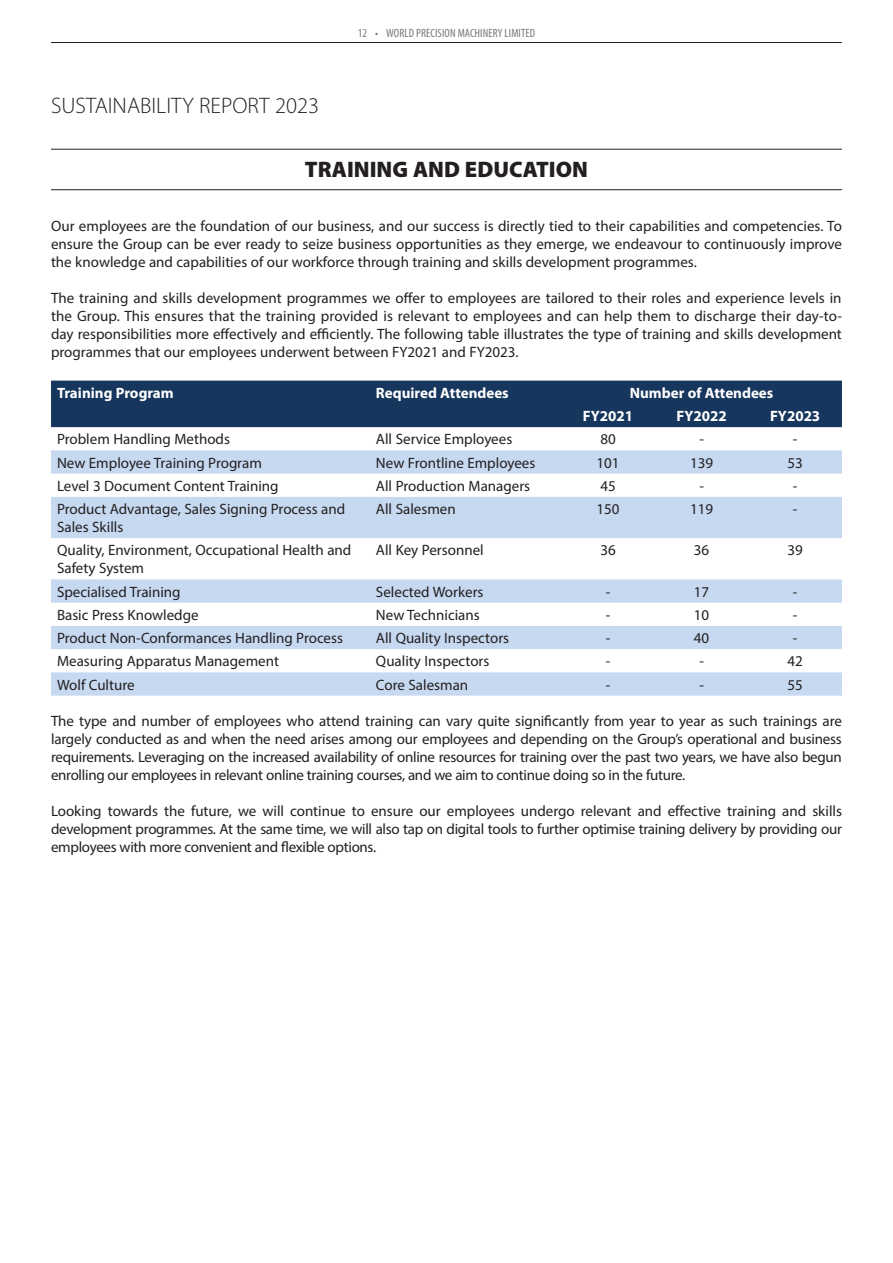
<style>
.page{position:relative;width:893px;height:1263px;background:#fff}
.page>*{position:absolute;margin:0;border:0;box-sizing:border-box;transform-origin:0 0}
.t1{font:300 22.5px "Myriad Pro";color:#231f20}
.Body_Text{font:900 22.5px "Myriad Pro";color:#231f20}
.Body_Text-2{font:15px/18px "Myriad Pro";color:#231f20;text-align:justify}
.Body_Text-3{font:700 15px "Myriad Pro";color:#fff}
.t2{font:condensed 12px "Myriad Pro";letter-spacing:.01em;color:#76787b}
</style>
<div class="page">
<hr style="left:51px;top:42px;width:791px;height:1px;background:#231f20">
<hr style="left:51px;top:149px;width:791px;height:1px;background:#231f20">
<hr style="left:51px;top:189px;width:791px;height:1px;background:#231f20">
<div style="left:51px;top:381px;width:791px;height:46px;background:#17365d"></div>
<svg style="left:51px;top:450px;width:791px;height:246px;fill:#c6d9f1"></svg>
<h1 class="t1" style="left:51px;top:92px;width:269px">SUSTAINABILITY REPORT 2023</h1>
<p class="t2" style="left:358px;top:25px;width:179px">12 • WORLD PRECISION MACHINERY LIMITED</p>
<p class="Body_Text" style="left:305px;top:154px;width:285px">TRAINING AND EDUCATION</p>
<p class="Body_Text-2" style="left:51px;top:216px;width:792px">Our employees are the foundation of our business, and our success is directly tied to their capabilities and competencies. To ensure the Group can be ever ready to seize business opportunities as they emerge, we endeavour to continuously improve the knowledge and capabilities of our workforce through training and skills development programmes.</p>
<p class="Body_Text-2" style="left:51px;top:288px;width:792px">The training and skills development programmes we offer to employees are tailored to their roles and experience levels in the Group. This ensures that the training provided is relevant to employees and can help them to discharge their day-to&shy;day responsibilities more effectively and efficiently. The following table illustrates the type of training and skills development programmes that our employees underwent between FY2021 and FY2023.</p>
<p class="Body_Text-3" style="left:57px;top:383px;width:118px">Training Program</p>
<p class="Body_Text-3" style="left:376px;top:383px;width:134px">Required Attendees</p>
<p class="Body_Text-3" style="left:630px;top:383px;width:145px">Number of Attendees</p>
<p class="Body_Text-3" style="left:583px;top:406px;width:52px">FY2021</p>
<p class="Body_Text-3" style="left:676px;top:406px;width:52px">FY2022</p>
<p class="Body_Text-3" style="left:770px;top:406px;width:52px">FY2023</p>
<p class="Body_Text-2" style="left:57px;top:430px;width:174px">Problem Handling Methods</p>
<p class="Body_Text-2" style="left:376px;top:430px;width:138px">All Service Employees</p>
<p class="Body_Text-2" style="left:600px;top:430px;width:17px">80</p>
<p class="Body_Text-2" style="left:699px;top:430px;width:6px">-</p>
<p class="Body_Text-2" style="left:793px;top:430px;width:6px">-</p>
<p class="Body_Text-2" style="left:57px;top:453px;width:206px">New Employee Training Program</p>
<p class="Body_Text-2" style="left:376px;top:453px;width:161px">New Frontline Employees</p>
<p class="Body_Text-2" style="left:596px;top:453px;width:25px">101</p>
<p class="Body_Text-2" style="left:690px;top:453px;width:25px">139</p>
<p class="Body_Text-2" style="left:787px;top:453px;width:17px">53</p>
<p class="Body_Text-2" style="left:57px;top:477px;width:223px">Level 3 Document Content Training</p>
<p class="Body_Text-2" style="left:376px;top:477px;width:156px">All Production Managers</p>
<p class="Body_Text-2" style="left:600px;top:477px;width:17px">45</p>
<p class="Body_Text-2" style="left:699px;top:477px;width:6px">-</p>
<p class="Body_Text-2" style="left:793px;top:477px;width:6px">-</p>
<p class="Body_Text-2" style="left:57px;top:500px;width:290px">Product Advantage, Sales Signing Process and<br>Sales Skills</p>
<p class="Body_Text-2" style="left:376px;top:500px;width:81px">All Salesmen</p>
<p class="Body_Text-2" style="left:596px;top:500px;width:25px">150</p>
<p class="Body_Text-2" style="left:690px;top:500px;width:25px">119</p>
<p class="Body_Text-2" style="left:793px;top:500px;width:6px">-</p>
<p class="Body_Text-2" style="left:57px;top:541px;width:296px">Quality, Environment, Occupational Health and<br>Safety System</p>
<p class="Body_Text-2" style="left:376px;top:541px;width:109px">All Key Personnel</p>
<p class="Body_Text-2" style="left:600px;top:541px;width:17px">36</p>
<p class="Body_Text-2" style="left:694px;top:541px;width:17px">36</p>
<p class="Body_Text-2" style="left:787px;top:541px;width:17px">39</p>
<p class="Body_Text-2" style="left:57px;top:582px;width:125px">Specialised Training</p>
<p class="Body_Text-2" style="left:376px;top:582px;width:109px">Selected Workers</p>
<p class="Body_Text-2" style="left:606px;top:582px;width:6px">-</p>
<p class="Body_Text-2" style="left:694px;top:582px;width:17px">17</p>
<p class="Body_Text-2" style="left:793px;top:582px;width:6px">-</p>
<p class="Body_Text-2" style="left:57px;top:606px;width:143px">Basic Press Knowledge</p>
<p class="Body_Text-2" style="left:376px;top:606px;width:105px">New Technicians</p>
<p class="Body_Text-2" style="left:606px;top:606px;width:6px">-</p>
<p class="Body_Text-2" style="left:694px;top:606px;width:17px">10</p>
<p class="Body_Text-2" style="left:793px;top:606px;width:6px">-</p>
<p class="Body_Text-2" style="left:57px;top:629px;width:288px">Product Non-Conformances Handling Process</p>
<p class="Body_Text-2" style="left:376px;top:629px;width:135px">All Quality Inspectors</p>
<p class="Body_Text-2" style="left:606px;top:629px;width:6px">-</p>
<p class="Body_Text-2" style="left:694px;top:629px;width:17px">40</p>
<p class="Body_Text-2" style="left:793px;top:629px;width:6px">-</p>
<p class="Body_Text-2" style="left:57px;top:652px;width:223px">Measuring Apparatus Management</p>
<p class="Body_Text-2" style="left:376px;top:652px;width:115px">Quality Inspectors</p>
<p class="Body_Text-2" style="left:606px;top:652px;width:6px">-</p>
<p class="Body_Text-2" style="left:699px;top:652px;width:6px">-</p>
<p class="Body_Text-2" style="left:787px;top:652px;width:17px">42</p>
<p class="Body_Text-2" style="left:57px;top:675px;width:79px">Wolf Culture</p>
<p class="Body_Text-2" style="left:376px;top:675px;width:94px">Core Salesman</p>
<p class="Body_Text-2" style="left:606px;top:675px;width:6px">-</p>
<p class="Body_Text-2" style="left:699px;top:675px;width:6px">-</p>
<p class="Body_Text-2" style="left:787px;top:675px;width:17px">55</p>
<p class="Body_Text-2" style="left:51px;top:711px;width:792px">The type and number of employees who attend training can vary quite significantly from year to year as such trainings are largely conducted as and when the need arises among our employees and depending on the Group’s operational and business requirements. Leveraging on the increased availability of online resources for training over the past two years, we have also begun enrolling our employees in relevant online training courses, and we aim to continue doing so in the future.</p>
<p class="Body_Text-2" style="left:51px;top:801px;width:792px">Looking towards the future, we will continue to ensure our employees undergo relevant and effective training and skills development programmes. At the same time, we will also tap on digital tools to further optimise training delivery by providing our employees with more convenient and flexible options.</p>
</div>
